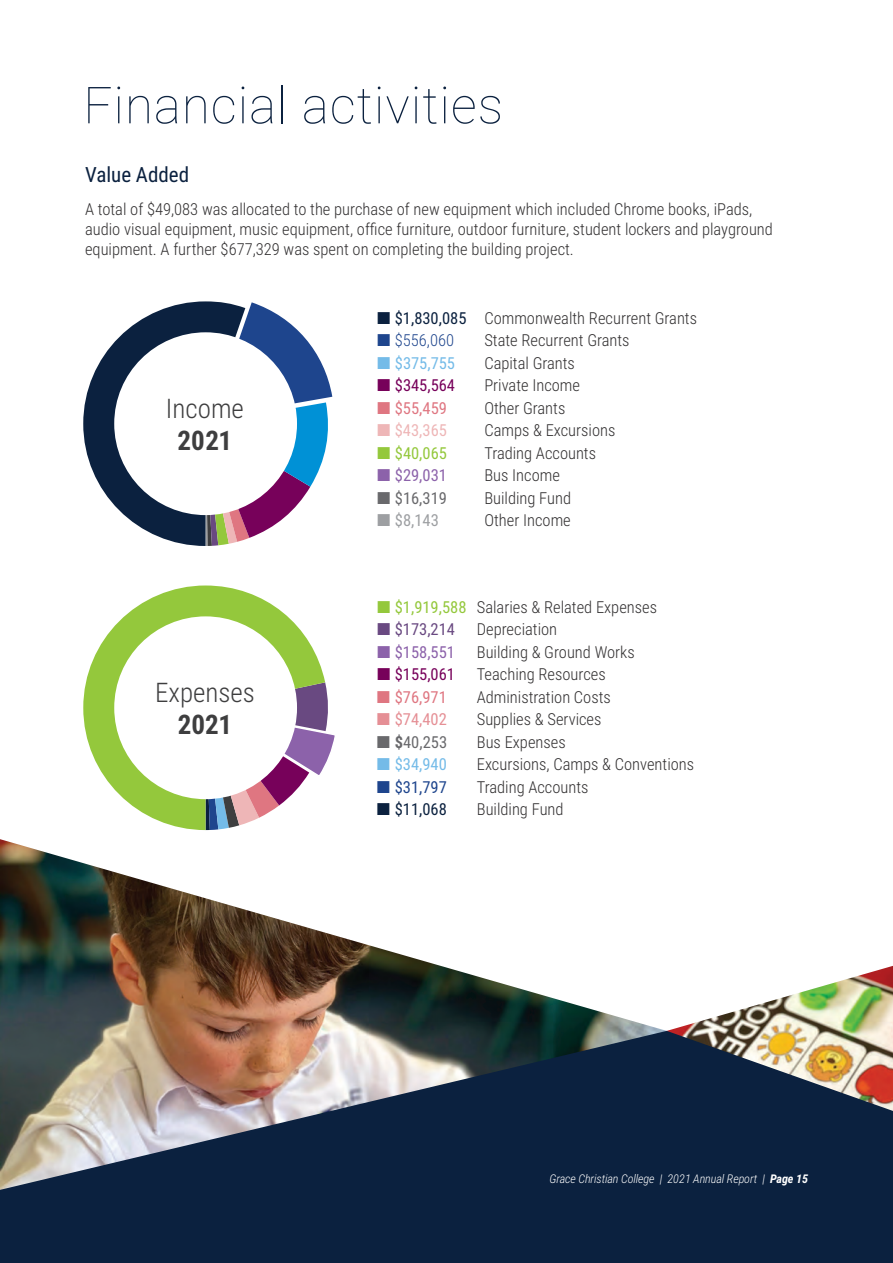
<style>
.page{position:relative;width:893px;height:1263px;background:#fff}
.page>*{position:absolute;margin:0;border:0;box-sizing:border-box;transform-origin:0 0}
.t1{font:100 51px "Roboto";letter-spacing:.02em;color:#0b213f}
.t2{font:300 27px "Roboto Condensed";color:#3e3e3f}
.t3{font:700 27px "Roboto Condensed";color:#3e3e3f}
.t4{font:21px "Roboto Condensed";color:#0b213f}
.t5{font:300 16.5px/22.5px "Roboto Condensed";color:#312f30}
.t6{font:16.5px "Roboto Condensed";color:#77015a}
.t7{font:16.5px "Roboto Condensed";color:#8c62aa}
.t8{font:16.5px "Roboto Condensed";color:#74bbe8}
.t9{font:16.5px "Roboto Condensed";color:#df7681}
.t10{font:16.5px "Roboto Condensed";color:#69696c}
.t11{font:16.5px "Roboto Condensed";color:#e58f95}
.t12{font:16.5px "Roboto Condensed";color:#1e458d}
.t13{font:16.5px "Roboto Condensed";color:#0b213f}
.t14{font:16.5px "Roboto Condensed";color:#eeb6b7}
.t15{font:16.5px "Roboto Condensed";color:#94c83c}
.t16{font:16.5px "Roboto Condensed";color:#9d9fa2}
.t17{font:italic 300 12px "Roboto Condensed";letter-spacing:-.01em;color:#fff}
.s1{font-weight:400;color:#0b213f}
.s2{color:#1e458d}
.s3{font-weight:400;color:#94c83c}
.s4{font-weight:400;color:#694981}
.s5{font-weight:700}
</style>
<div class="page">
<img style="left:667px;top:966px;width:226px;height:65px">
<img style="left:0;top:839px;width:667px;height:192px">
<svg style="left:0;top:1031px;width:893px;height:232px;background:#3b4657"></svg>
<svg style="left:325px;top:682px;width:10px;height:82px"></svg>
<svg style="left:83px;top:585px;width:242px;height:245px"></svg>
<div style="left:114px;top:616px;width:183px;height:183px;background:#fff;border-radius:50%"></div>
<svg style="left:83px;top:301px;width:249px;height:245px"></svg>
<div style="left:114px;top:332px;width:183px;height:183px;background:#fff;border-radius:50%"></div>
<h1 class="t1" style="left:83px;top:69px;width:421px">Financial activities</h1>
<p class="t4" style="left:85px;top:159px;width:106px">Value Added</p>
<p class="t5" style="left:85px;top:198px;width:689px;line-height:20.2px">A total of $49,083 was allocated to the purchase of new equipment which included Chrome books, iPads, audio visual equipment, music equipment, office furniture, outdoor furniture, student lockers and playground equipment. A further $677,329 was spent on completing the building project.</p>
<h2 class="t2" style="left:166px;top:390px;width:80px">Income</h2>
<h2 class="t3" style="left:178px;top:421px;width:56px">2021</h2>
<h2 class="t2" style="left:155px;top:674px;width:101px">Expenses</h2>
<h2 class="t3" style="left:178px;top:705px;width:56px">2021</h2>
<p class="t5" style="left:395px;top:306px;width:304px"><span class="s1">$1,830,085</span> Commonwealth Recurrent Grants <span class="s2">$556,060</span></p>
<p class="t5" style="left:484px;top:329px;width:147px">State Recurrent Grants</p>
<p class="t8" style="left:395px;top:351px;width:62px">$375,755</p>
<p class="t5" style="left:484px;top:351px;width:92px">Capital Grants</p>
<p class="t6" style="left:395px;top:374px;width:62px">$345,564</p>
<p class="t5" style="left:484px;top:374px;width:97px">Private Income</p>
<p class="t9" style="left:395px;top:396px;width:54px">$55,459</p>
<p class="t5" style="left:484px;top:396px;width:82px">Other Grants</p>
<p class="t14" style="left:395px;top:419px;width:54px">$43,365</p>
<p class="t5" style="left:484px;top:419px;width:133px">Camps &amp; Excursions</p>
<p class="t15" style="left:395px;top:441px;width:54px">$40,065</p>
<p class="t5" style="left:484px;top:441px;width:113px">Trading Accounts</p>
<p class="t7" style="left:395px;top:464px;width:54px">$29,031</p>
<p class="t5" style="left:484px;top:464px;width:77px">Bus Income</p>
<p class="t10" style="left:395px;top:486px;width:54px">$16,319</p>
<p class="t5" style="left:484px;top:486px;width:88px">Building Fund</p>
<p class="t16" style="left:395px;top:509px;width:45px">$8,143</p>
<p class="t5" style="left:484px;top:509px;width:88px">Other Income</p>
<p class="t5" style="left:395px;top:595px;width:264px"><span class="s3">$1,919,588</span> Salaries &amp; Related Expenses <span class="s4">$173,214</span></p>
<p class="t5" style="left:477px;top:618px;width:82px">Depreciation</p>
<p class="t7" style="left:395px;top:640px;width:62px">$158,551</p>
<p class="t5" style="left:477px;top:640px;width:159px">Building &amp; Ground Works</p>
<p class="t6" style="left:395px;top:663px;width:62px">$155,061</p>
<p class="t5" style="left:477px;top:663px;width:130px">Teaching Resources</p>
<p class="t9" style="left:395px;top:685px;width:54px">$76,971</p>
<p class="t5" style="left:477px;top:685px;width:136px">Administration Costs</p>
<p class="t11" style="left:395px;top:708px;width:54px">$74,402</p>
<p class="t5" style="left:477px;top:708px;width:126px">Supplies &amp; Services</p>
<p class="t10" style="left:395px;top:730px;width:54px"><span class="s5">$</span>40,253</p>
<p class="t5" style="left:477px;top:730px;width:90px">Bus Expenses</p>
<p class="t8" style="left:395px;top:753px;width:54px">$34,940</p>
<p class="t5" style="left:477px;top:753px;width:219px">Excursions, Camps &amp; Conventions</p>
<p class="t12" style="left:395px;top:775px;width:54px">$31,797</p>
<p class="t5" style="left:477px;top:775px;width:113px">Trading Accounts</p>
<p class="t13" style="left:395px;top:798px;width:54px">$11,068</p>
<p class="t5" style="left:477px;top:798px;width:88px">Building Fund</p>
<p class="t17" style="left:550px;top:1170px;width:260px">Grace Christian College | 2021 Annual Report | <span class="s5">Page 15</span></p>
</div>
